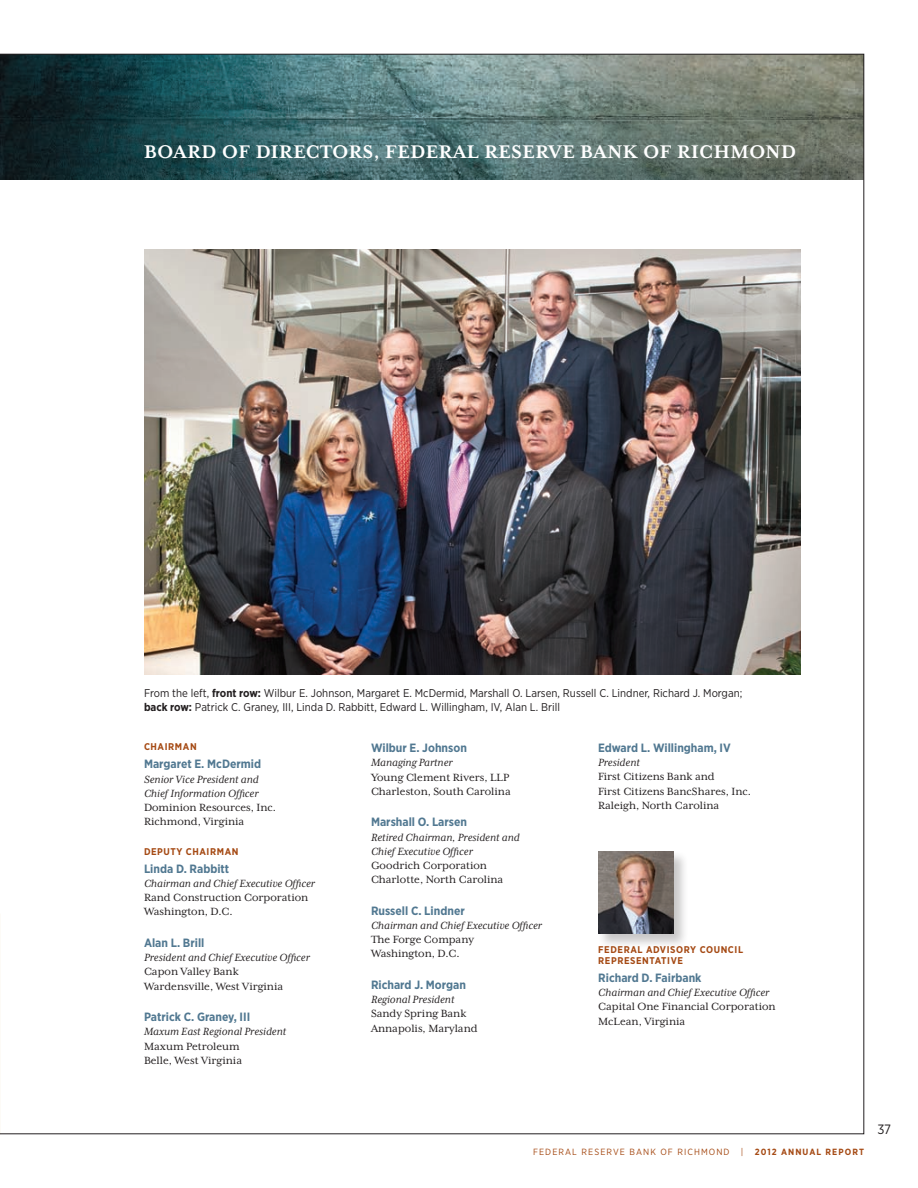
<style>
.page{position:relative;width:918px;height:1188px;background:#fff}
.page>*{position:absolute;margin:0;border:0;box-sizing:border-box;transform-origin:0 0}
.t1{font:700 21px "Mrs Eaves XL Serif OT";letter-spacing:.03em;color:#fff}
.t2{font:13.5px "Gotham Narrow";color:#231f20}
.t3{font:12px/14.2px "Mrs Eaves XL Serif OT";color:#231f20}
.t4{font:italic 12px/14.2px "Mrs Eaves XL Serif OT";color:#231f20}
.t5{font:700 12px "Gotham Narrow";color:#517891}
.t6{font:11.25px/13.5px "Gotham Narrow";color:#231f20}
.t7{font:700 9.75px/11.2px "Gotham Narrow";letter-spacing:.06em;color:#a54a14}
.t8{font:9px "Gotham Narrow";letter-spacing:.12em;color:#a54a14}
.t9{font:700 9px "Gotham Narrow";letter-spacing:.12em;color:#a54a14}
.s1{font-weight:700}
</style>
<div class="page">
<img style="left:0;top:54px;width:864px;height:1080px">
<h1 class="t1" style="left:144px;top:141px;width:654px">BOARD OF DIRECTORS, FEDERAL RESERVE BANK OF RICHMOND</h1>
<p class="t6" style="left:144px;top:686px;width:600px">From the left, <span class="s1">front row:</span> Wilbur E. Johnson, Margaret E. McDermid, Marshall O. Larsen, Russell C. Lindner, Richard J. Morgan; <span class="s1">back row:</span> Patrick C. Graney, III, Linda D. Rabbitt, Edward L. Willingham, IV, Alan L. Brill</p>
<p class="t7" style="left:144px;top:741px;width:54px">CHAIRMAN</p>
<p class="t5" style="left:144px;top:756px;width:119px">Margaret E. McDermid</p>
<p class="t4" style="left:144px;top:772px;width:116px">Senior Vice President and<br>Chief Information Officer</p>
<p class="t3" style="left:144px;top:800px;width:134px">Dominion Resources, Inc.<br>Richmond, Virginia</p>
<p class="t7" style="left:144px;top:845px;width:96px">DEPUTY CHAIRMAN</p>
<p class="t5" style="left:144px;top:861px;width:87px">Linda D. Rabbitt</p>
<p class="t4" style="left:144px;top:876px;width:173px">Chairman and Chief Executive Officer</p>
<p class="t3" style="left:144px;top:890px;width:166px">Rand Construction Corporation<br>Washington, D.C.</p>
<p class="t5" style="left:144px;top:935px;width:62px">Alan L. Brill</p>
<p class="t4" style="left:144px;top:950px;width:167px">President and Chief Executive Officer</p>
<p class="t3" style="left:144px;top:965px;width:141px">Capon Valley Bank<br>Wardensville, West Virginia</p>
<p class="t5" style="left:144px;top:1009px;width:108px">Patrick C. Graney, III</p>
<p class="t4" style="left:144px;top:1025px;width:144px">Maxum East Regional President</p>
<p class="t3" style="left:144px;top:1039px;width:100px">Maxum Petroleum<br>Belle, West Virginia</p>
<p class="t5" style="left:371px;top:740px;width:97px">Wilbur E. Johnson</p>
<p class="t4" style="left:371px;top:756px;width:83px">Managing Partner</p>
<p class="t3" style="left:371px;top:770px;width:141px">Young Clement Rivers, LLP<br>Charleston, South Carolina</p>
<p class="t5" style="left:371px;top:814px;width:98px">Marshall O. Larsen</p>
<p class="t4" style="left:371px;top:830px;width:150px">Retired Chairman, President and<br>Chief Executive Officer</p>
<p class="t3" style="left:371px;top:858px;width:134px">Goodrich Corporation<br>Charlotte, North Carolina</p>
<p class="t5" style="left:371px;top:903px;width:95px">Russell C. Lindner</p>
<p class="t4" style="left:371px;top:918px;width:173px">Chairman and Chief Executive Officer</p>
<p class="t3" style="left:371px;top:933px;width:105px">The Forge Company<br>Washington, D.C.</p>
<p class="t5" style="left:371px;top:977px;width:96px">Richard J. Morgan</p>
<p class="t4" style="left:371px;top:993px;width:85px">Regional President</p>
<p class="t3" style="left:371px;top:1007px;width:108px">Sandy Spring Bank<br>Annapolis, Maryland</p>
<p class="t5" style="left:598px;top:740px;width:134px">Edward L. Willingham, IV</p>
<p class="t4" style="left:598px;top:755px;width:43px">President</p>
<p class="t3" style="left:598px;top:770px;width:155px">First Citizens Bank and<br>First Citizens BancShares, Inc.<br>Raleigh, North Carolina</p>
<p class="t7" style="left:598px;top:943px;width:146px">FEDERAL ADVISORY COUNCIL<br>REPRESENTATIVE</p>
<p class="t5" style="left:598px;top:970px;width:105px">Richard D. Fairbank</p>
<p class="t4" style="left:598px;top:985px;width:173px">Chairman and Chief Executive Officer</p>
<p class="t3" style="left:598px;top:1000px;width:179px">Capital One Financial Corporation<br>McLean, Virginia</p>
<p class="t8" style="left:533px;top:1146px;width:14px">Federa</p>
<p class="t8" style="left:572px;top:1146px;width:23px">l Reser</p>
<p class="t8" style="left:613px;top:1146px;width:117px">ve Bank of Richmond</p>
<p class="t8" style="left:741px;top:1146px;width:4px">|</p>
<p class="t9" style="left:755px;top:1146px;width:111px">2012 ANNUAL REPORT</p>
<p class="t2" style="left:878px;top:1121px;width:15px">37</p>
</div>
